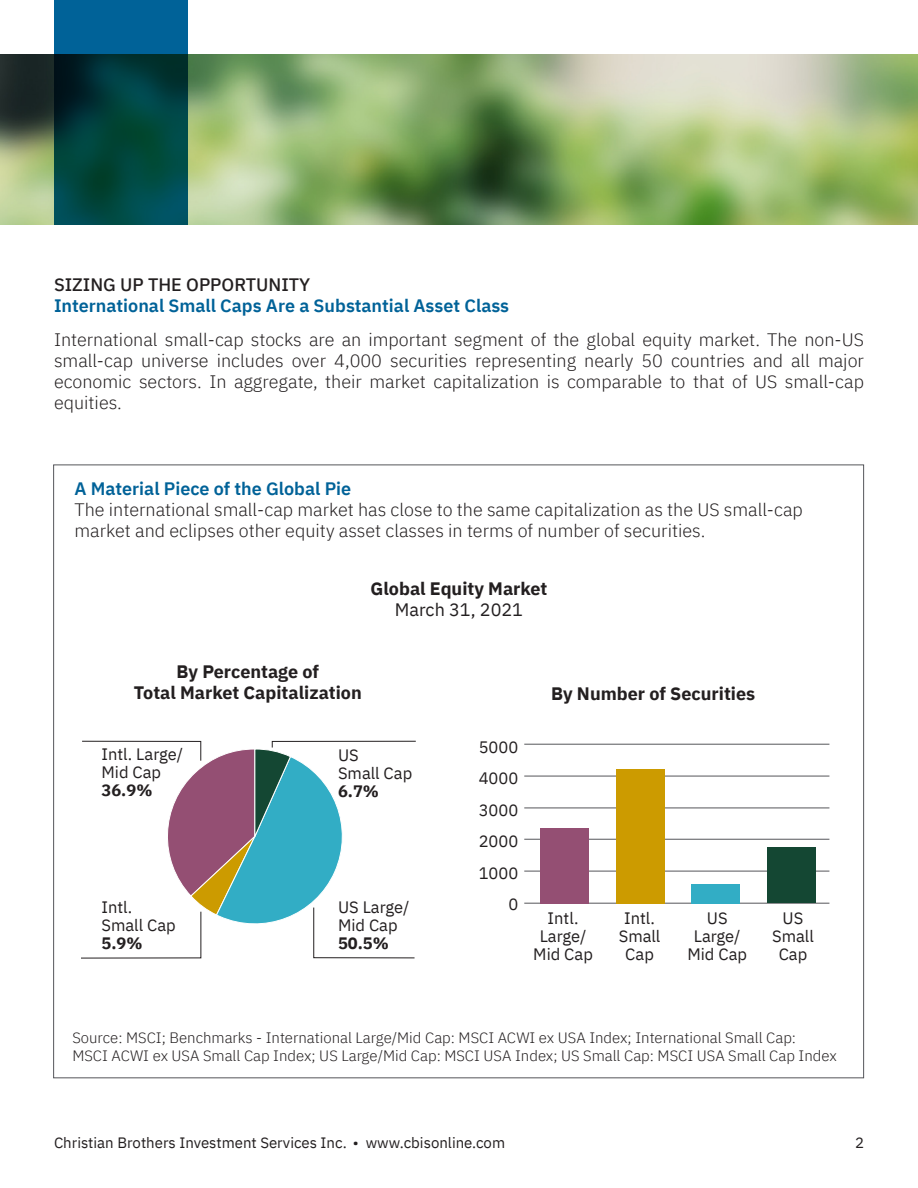
<style>
.page{position:relative;width:918px;height:1188px;background:#fff}
.page>*{position:absolute;margin:0;border:0;box-sizing:border-box;transform-origin:0 0}
.t1{font:300 18px/21px "IBM Plex Sans";color:#231f20;text-align:justify}
.t2{font:700 18px/21px "IBM Plex Sans";color:#231f20;text-align:center}
.t3{font:600 18px "IBM Plex Sans";color:#006298}
.t4{font:500 18px "IBM Plex Sans";color:#231f20}
.t5{font:18px "IBM Plex Sans";color:#231f20}
.t6{font:16.5px/18px "IBM Plex Sans";color:#231f20}
.t7{font:700 16.5px "IBM Plex Sans";color:#231f20}
.t8{font:300 15px/18px "IBM Plex Sans";color:#231f20}
.t9{font:15px "IBM Plex Sans";color:#231f20}
</style>
<div class="page">
<svg style="left:81px;top:741px;width:335px;height:217px"></svg>
<hr style="left:524px;top:744px;width:305px;height:1px;background:#55565a">
<hr style="left:524px;top:776px;width:305px;height:1px;background:#55565a">
<hr style="left:524px;top:808px;width:305px;height:1px;background:#55565a">
<hr style="left:524px;top:871px;width:305px;height:1px;background:#55565a">
<hr style="left:524px;top:903px;width:305px;height:1px;background:#55565a">
<hr style="left:524px;top:839px;width:305px;height:1px;background:#55565a">
<div style="left:540px;top:828px;width:49px;height:75px;background:#944f73"></div>
<div style="left:616px;top:769px;width:48px;height:134px;background:#cc9b00"></div>
<div style="left:692px;top:884px;width:48px;height:19px;background:#32adc5"></div>
<div style="left:767px;top:847px;width:49px;height:56px;background:#144733"></div>
<img style="left:0;top:54px;width:918px;height:171px">
<svg style="left:54px;top:0;width:134px;height:225px;background:#004853"></svg>
<p class="t4" style="left:54px;top:276px;width:258px">SIZING UP THE OPPORTUNITY</p>
<p class="t3" style="left:54px;top:297px;width:457px">International Small Caps Are a Substantial Asset Class</p>
<p class="t1" style="left:54px;top:328px;width:812px">International small-cap stocks are an important segment of the global equity market. The non-US small-cap universe includes over 4,000 securities representing nearly 50 countries and all major economic sectors. In aggregate, their market capitalization is comparable to that of US small-cap equities.</p>
<p class="t3" style="left:75px;top:481px;width:278px">A Material Piece of the Global Pie</p>
<p class="t1" style="left:75px;top:498px;width:730px">The international small-cap market has close to the same capitalization as the US small-cap market and eclipses other equity asset classes in terms of number of securities.</p>
<p class="t2" style="left:371px;top:580px;width:178px">Global Equity Market</p>
<p class="t5" style="left:395px;top:602px;width:130px">March 31, 2021</p>
<p class="t2" style="left:134px;top:663px;width:229px">By Percentage of<br>Total Market Capitalization</p>
<p class="t2" style="left:551px;top:684px;width:205px">By Number of Securities</p>
<p class="t6" style="left:102px;top:746px;width:83px">Intl. Large/<br>Mid Cap</p>
<p class="t7" style="left:102px;top:783px;width:52px">36.9%</p>
<p class="t6" style="left:102px;top:900px;width:76px">Intl.<br>Small Cap</p>
<p class="t7" style="left:102px;top:937px;width:42px">5.9%</p>
<p class="t6" style="left:338px;top:748px;width:76px">US<br>Small Cap</p>
<p class="t7" style="left:338px;top:784px;width:42px">6.7%</p>
<p class="t6" style="left:338px;top:900px;width:73px">US Large/<br>Mid Cap</p>
<p class="t7" style="left:338px;top:937px;width:52px">50.5%</p>
<p class="t6" style="left:479px;top:732px;width:41px;line-height:31.5px;text-align:right">5000<br>4000<br>3000<br>2000<br>1000<br>0</p>
<p class="t6" style="left:533px;top:911px;width:61px;text-align:center">Intl.<br>Large/<br>Mid Cap</p>
<p class="t6" style="left:619px;top:911px;width:43px;text-align:center">Intl.<br>Small<br>Cap</p>
<p class="t6" style="left:687px;top:911px;width:61px;text-align:center">US<br>Large/<br>Mid Cap</p>
<p class="t6" style="left:772px;top:911px;width:43px;text-align:center">US<br>Small<br>Cap</p>
<p class="t8" style="left:72px;top:1027px;width:766px">Source: MSCI; Benchmarks - International Large/Mid Cap: MSCI ACWI ex USA Index; International Small Cap:<br>MSCI ACWI ex USA Small Cap Index; US Large/Mid Cap: MSCI USA Index; US Small Cap: MSCI USA Small Cap Index</p>
<p class="t9" style="left:54px;top:1136px;width:453px">Christian Brothers Investment Services Inc. • www.cbisonline.com</p>
<p class="t9" style="left:855px;top:1136px;width:10px">2</p>
</div>
